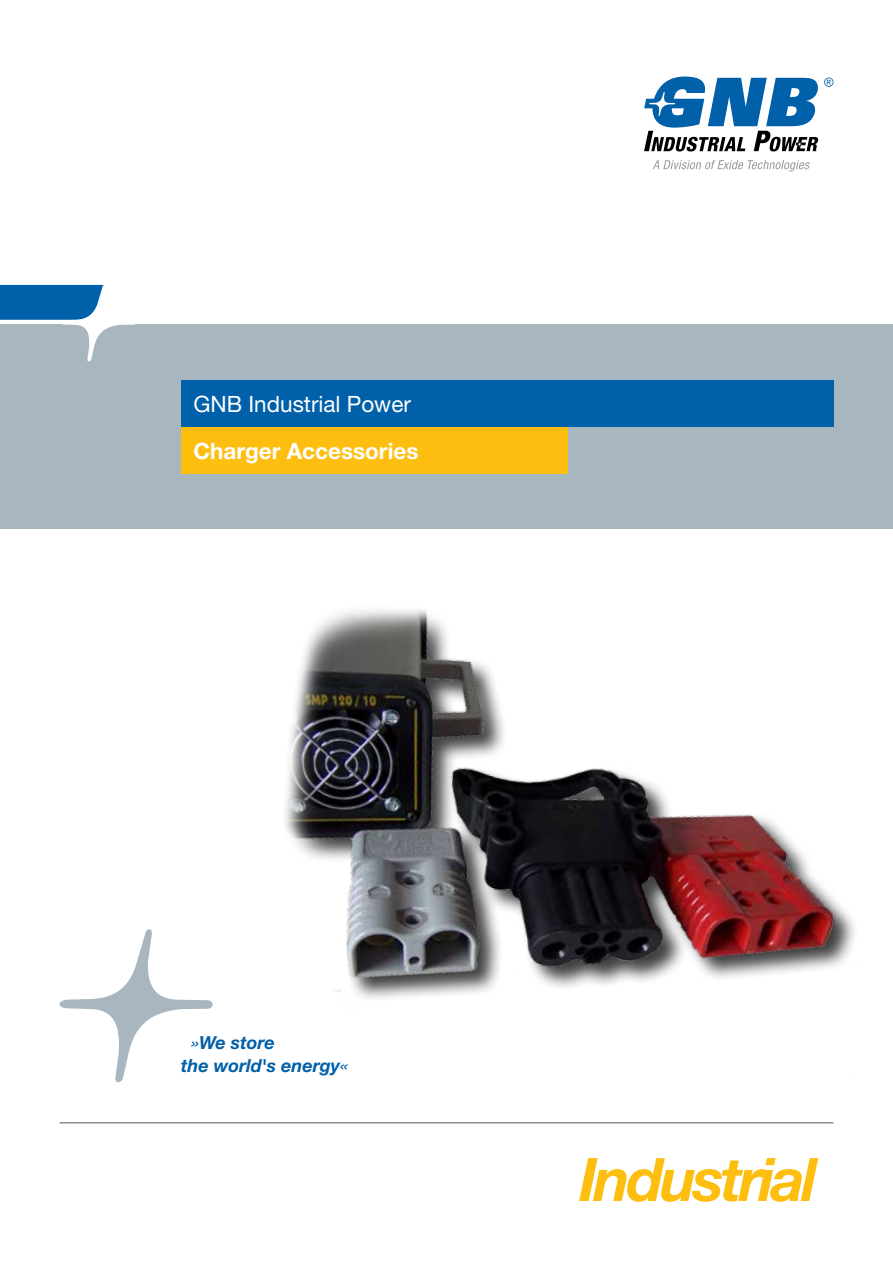
<style>
.page{position:relative;width:893px;height:1263px;background:#fff}
.page>*{position:absolute;margin:0;border:0;box-sizing:border-box;transform-origin:0 0}
.t1{font:italic 700 60px "Helvetica Neue";letter-spacing:-.06em;color:#febe10}
.t2{font:700 22.5px "Helvetica Neue";color:#fff}
.t3{font:22.5px "Helvetica Neue";color:#fff}
.t4{font:italic 700 18px/22.5px "Helvetica Neue";color:#0060a9}
.s1{font-weight:400}
</style>
<div class="page">
<div style="left:0;top:325px;width:893px;height:204px;background:#a8b6bf"></div>
<svg style="left:653px;top:160px;width:157px;height:12px"></svg>
<svg style="left:824px;top:78px;width:9px;height:9px"></svg>
<svg style="left:644px;top:77px;width:174px;height:74px"></svg>
<svg style="left:0;top:284px;width:137px;height:78px"></svg>
<hr style="left:60px;top:1122px;width:773px;height:1px;background:#58595b">
<div style="left:181px;top:427px;width:387px;height:47px;background:#febe10"></div>
<div style="left:181px;top:380px;width:652px;height:47px;background:#0060a9"></div>
<svg style="left:59px;top:929px;width:154px;height:154px"></svg>
<img style="left:285px;top:610px;width:570px;height:389px">
<p class="t3" style="left:193px;top:391px;width:219px">GNB Industrial Power</p>
<p class="t2" style="left:193px;top:437px;width:226px">Charger Accessories</p>
<p class="t4" style="left:181px;top:1031px;width:169px;text-indent:10px"><span class="s1">»</span>We store<br>the world's energy<span class="s1">«</span></p>
<h1 class="t1" style="left:579px;top:1142px;width:239px">Industrial</h1>
</div>
